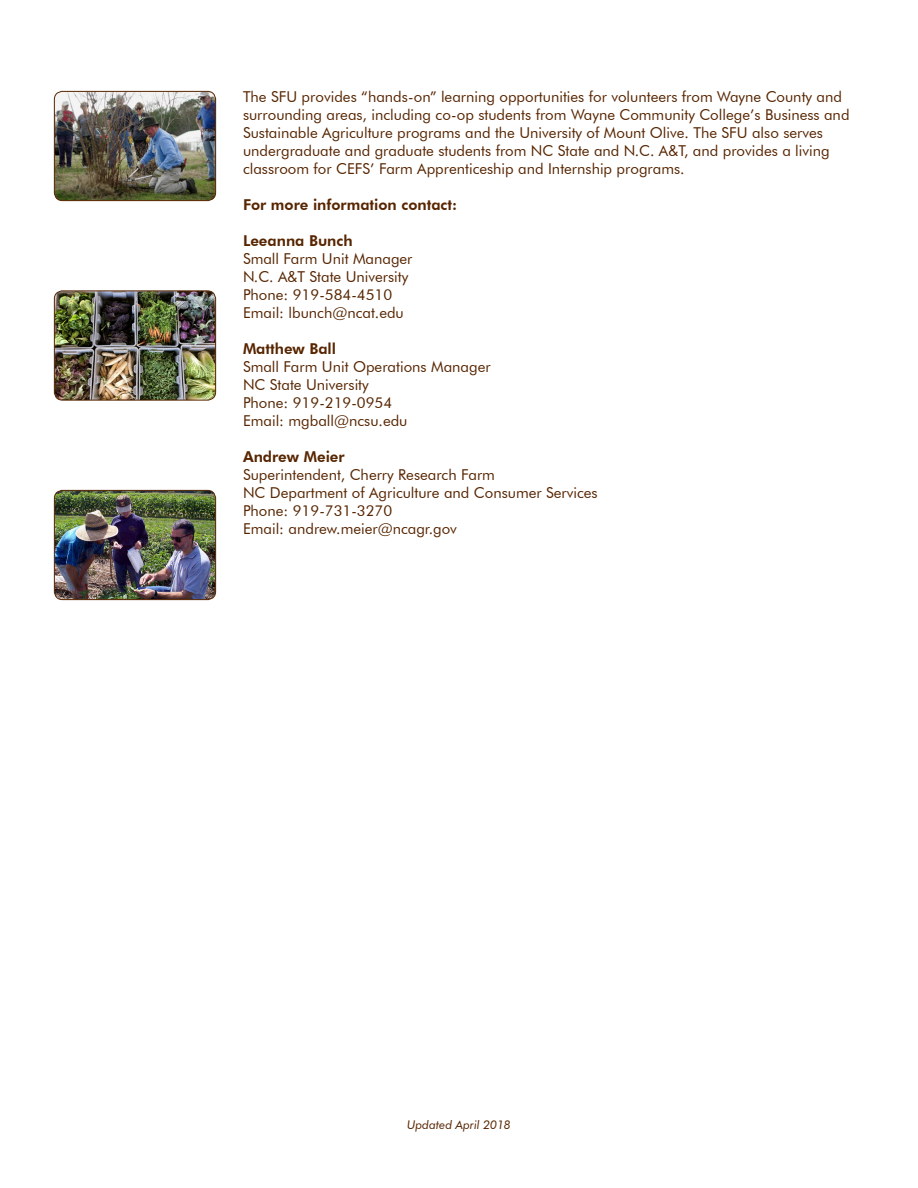
<style>
.page{position:relative;width:918px;height:1188px;background:#fff}
.page>*{position:absolute;margin:0;border:0;box-sizing:border-box;transform-origin:0 0}
.t1{font:15px/18px "Futura BT";color:#572500}
.t2{font:800 15px "Futura BT";color:#572500}
.t3{font:italic 12px "Futura BT";color:#572500}
</style>
<div class="page">
<img style="left:54px;top:91px;width:162px;height:110px">
<div style="left:54px;top:91px;width:162px;height:110px;border:1px solid #572500;border-radius:8px"></div>
<img style="left:54px;top:291px;width:162px;height:109px">
<div style="left:54px;top:291px;width:162px;height:109px;border:1px solid #572500;border-radius:8px"></div>
<img style="left:54px;top:490px;width:162px;height:110px">
<div style="left:54px;top:490px;width:162px;height:110px;border:1px solid #572500;border-radius:8px"></div>
<p class="t1" style="left:243px;top:88px;width:608px">The SFU provides “hands-on” learning opportunities for volunteers from Wayne County and surrounding areas, including co-op students from Wayne Community College’s Business and Sustainable Agriculture programs and the University of Mount Olive. The SFU also serves undergraduate and graduate students from NC State and N.C. A&amp;T, and provides a living classroom for CEFS’ Farm Apprenticeship and Internship programs.</p>
<p class="t2" style="left:243px;top:196px;width:216px">For more information contact:</p>
<p class="t2" style="left:243px;top:232px;width:111px">Leeanna Bunch</p>
<p class="t1" style="left:243px;top:250px;width:171px">Small Farm Unit Manager</p>
<p class="t1" style="left:243px;top:268px;width:167px">N.C. A&amp;T State University</p>
<p class="t1" style="left:243px;top:286px;width:151px">Phone: 919-584-4510</p>
<p class="t1" style="left:243px;top:304px;width:162px">Email: lbunch@ncat.edu</p>
<p class="t2" style="left:243px;top:340px;width:95px">Matthew Ball</p>
<p class="t1" style="left:243px;top:358px;width:249px">Small Farm Unit Operations Manager</p>
<p class="t1" style="left:243px;top:376px;width:127px">NC State University</p>
<p class="t1" style="left:243px;top:394px;width:151px">Phone: 919-219-0954</p>
<p class="t1" style="left:243px;top:412px;width:166px">Email: mgball@ncsu.edu</p>
<p class="t2" style="left:243px;top:448px;width:103px">Andrew Meier</p>
<p class="t1" style="left:243px;top:466px;width:254px">Superintendent, Cherry Research Farm</p>
<p class="t1" style="left:243px;top:484px;width:356px">NC Department of Agriculture and Consumer Services</p>
<p class="t1" style="left:243px;top:502px;width:151px">Phone: 919-731-3270</p>
<p class="t1" style="left:243px;top:520px;width:215px">Email: andrew.meier@ncagr.gov</p>
<p class="t3" style="left:407px;top:1117px;width:105px">Updated April 2018</p>
</div>
